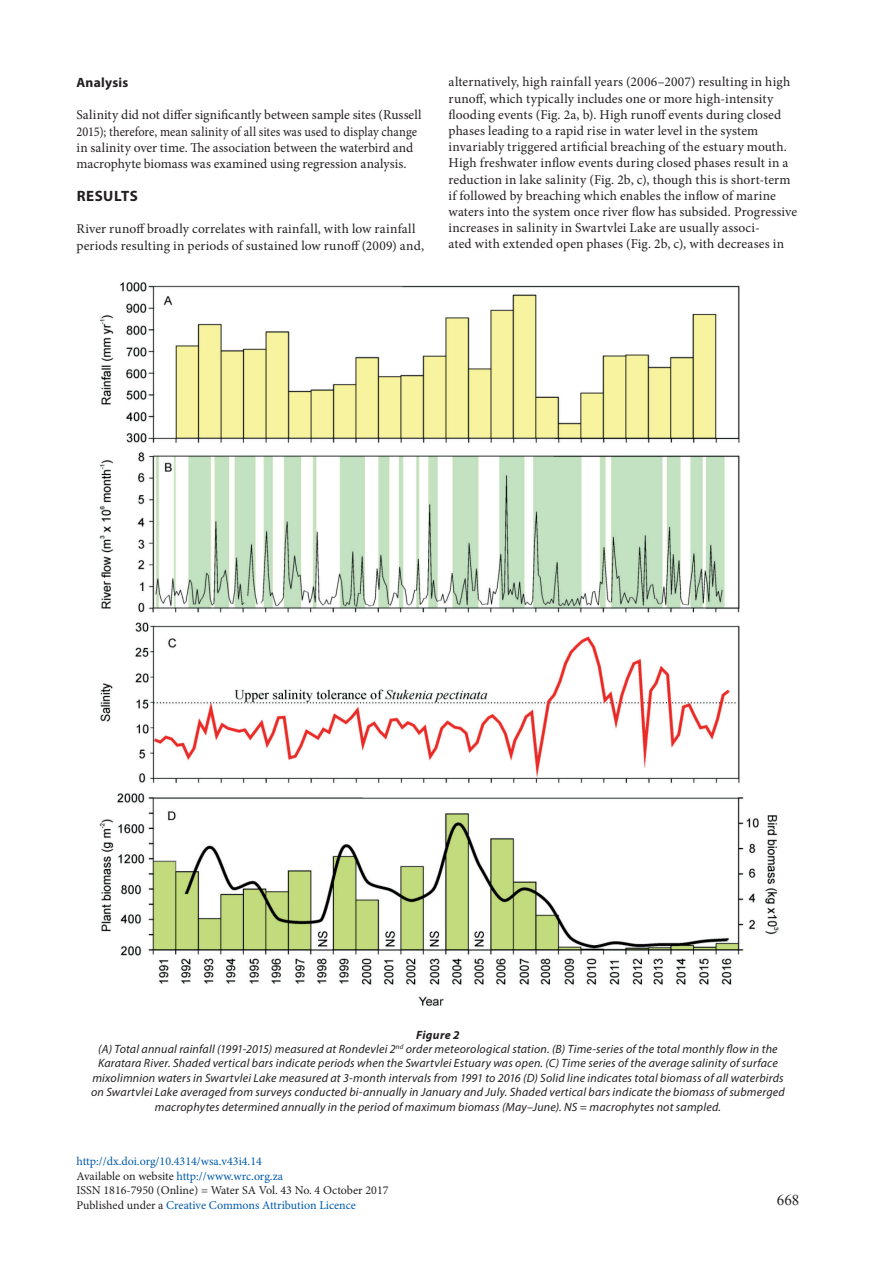
<style>
.page{position:relative;width:893px;height:1263px;background:#fff}
.page>*{position:absolute;margin:0;border:0;box-sizing:border-box;transform-origin:0 0}
.t1{font:700 15px "Myriad Pro";letter-spacing:.035em;color:#231f20}
.t2{font:15px "Times New Roman";color:#231f20}
.t3{font:13.5px/16.2px "Minion Pro";letter-spacing:.01em;color:#231f20}
.t4{font:700 13.5px "Myriad Pro";letter-spacing:.02em;color:#231f20}
.t5{font:italic 12px/14.4px "Myriad Pro";letter-spacing:.015em;color:#231f20;text-align:center}
.t6{font:12px/14.4px "Minion Pro";color:#015aaa}
.s1{font-weight:700}
.s2{color:#231f20}
</style>
<div class="page">
<img style="left:99px;top:282px;width:680px;height:724px">
<p class="t4" style="left:77px;top:73px;width:53px">Analysis</p>
<p class="t3" style="left:77px;top:107px;width:346px">Salinity did not differ significantly between sample sites (Russell 2015); therefore, mean salinity of all sites was used to display change in salinity over time. The association between the waterbird and macrophyte biomass was examined using regression analysis.</p>
<p class="t1" style="left:77px;top:186px;width:63px">RESULTS</p>
<p class="t3" style="left:77px;top:221px;width:349px">River runoff broadly correlates with rainfall, with low rainfall periods resulting in periods of sustained low runoff (2009) and,</p>
<p class="t3" style="left:449px;top:74px;width:350px">alternatively, high rainfall years (2006–2007) resulting in high runoff, which typically includes one or more high-intensity flooding events (Fig. 2a, b). High runoff events during closed phases leading to a rapid rise in water level in the system invariably triggered artificial breaching of the estuary mouth.<br>High freshwater inflow events during closed phases result in a reduction in lake salinity (Fig. 2b, c), though this is short-term if followed by breaching which enables the inflow of marine waters into the system once river flow has subsided. Progressive increases in salinity in Swartvlei Lake are usually associ-<br>ated with extended open phases (Fig. 2b, c), with decreases in</p>
<p class="t5" style="left:91px;top:1027px;width:695px"><span class="s1">Figure 2<br></span>(A) Total annual rainfall (1991-2015) measured at Rondevlei 2<sup>nd</sup> order meteorological station. (B) Time-series of the total monthly flow in the Karatara River. Shaded vertical bars indicate periods when the Swartvlei Estuary was open. (C) Time series of the average salinity of surface mixolimnion waters in Swartvlei Lake measured at 3-month intervals from 1991 to 2016 (D) Solid line indicates total biomass of all waterbirds on Swartvlei Lake averaged from surveys conducted bi-annually in January and July. Shaded vertical bars indicate the biomass of submerged macrophytes determined annually in the period of maximum biomass (May–June). NS = macrophytes not sampled.</p>
<p class="t6" style="left:77px;top:1154px;width:313px">http://dx.doi.org/10.4314/wsa.v43i4.14<br><span class="s2">Available on website</span> http://www.wrc.org.za<br><span class="s2">ISSN 1816-7950 (Online) = Water SA Vol. 43 No. 4 October 2017<br>Published under a</span> Creative Commons Attribution Licence</p>
<p class="t2" style="left:777px;top:1190px;width:24px">668</p>
</div>
